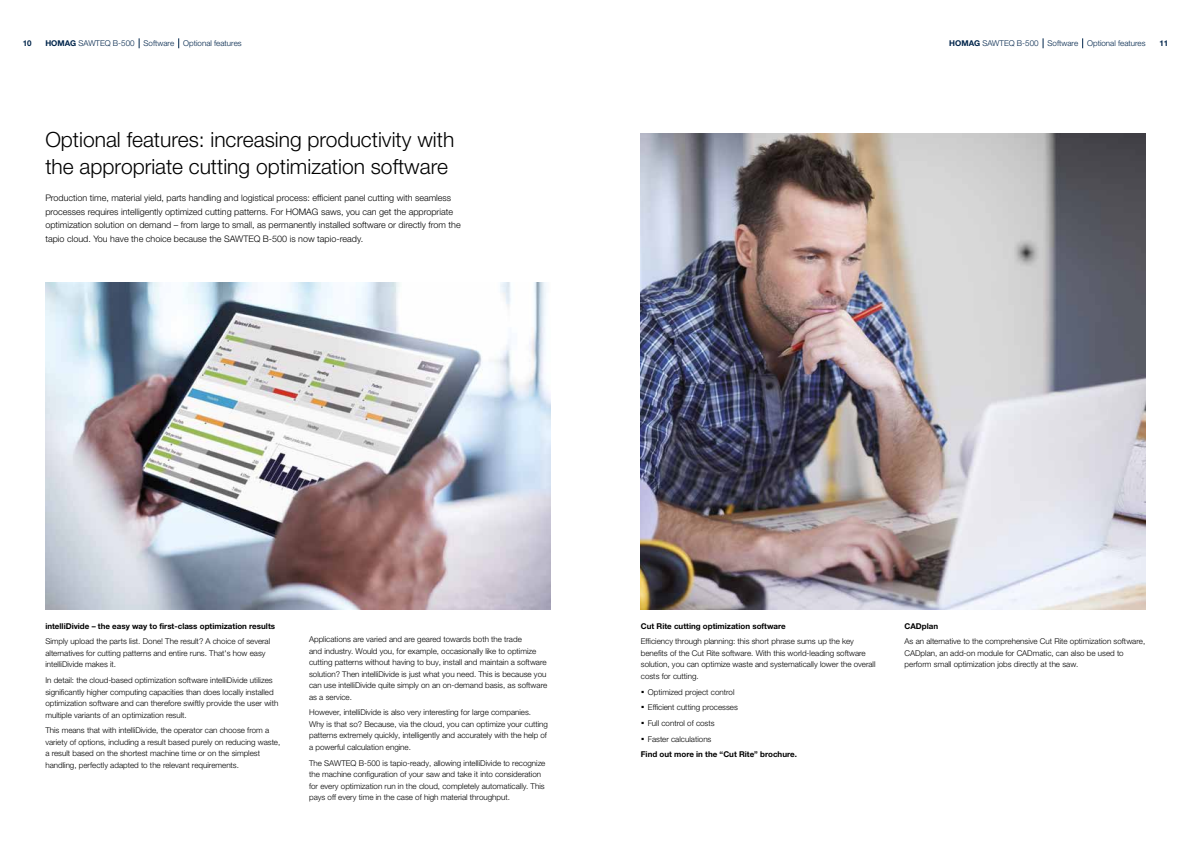
<style>
.page{position:relative;width:1191px;height:842px;background:#fff}
.page>*{position:absolute;margin:0;border:0;box-sizing:border-box;transform-origin:0 0}
.t1{font:300 21px/27.2px "Helvetica Neue LTW1 G";color:#000}
.t2{font:300 9px/13.6px "Helvetica Neue LTW1 G";color:#000}
.t3{font:300 8px/11.5px "Helvetica Neue LTW1 G";color:#000}
.t4{font:700 8px "Helvetica Neue LTW1 G";color:#000}
.t5{font:300 8px "Helvetica Neue LTW1 G";color:#00254b}
.t6{font:700 8px "Helvetica Neue LTW1 G";color:#00254b}
.s1{font-weight:700}
.s2{font-weight:700;font-size:14px}
</style>
<div class="page">
<img style="left:45px;top:283px;width:505px;height:326px">
<img style="left:641px;top:133px;width:504px;height:476px">
<p class="t6" style="left:23px;top:39px;width:10px">10</p>
<p class="t5" style="left:45px;top:39px;width:198px"><span class="s1">HOMAG</span> SAWTEQ B-500 Software Optional features</p>
<p class="t5" style="left:949px;top:39px;width:198px"><span class="s1">HOMAG</span> SAWTEQ B-500 Software Optional features</p>
<p class="t6" style="left:1159px;top:39px;width:10px">11</p>
<h1 class="t1" style="left:45px;top:126px;width:410px">Optional features: increasing productivity with the appropriate cutting optimization software</h1>
<p class="t2" style="left:45px;top:191px;width:417px">Production time, material yield, parts handling and logistical process: efficient panel cutting with seamless processes requires intelligently optimized cutting patterns. For HOMAG saws, you can get the appropriate optimization solution on demand – from large to small, as permanently installed software or directly from the tapio cloud. You have the choice because the SAWTEQ B-500 is now tapio-ready.</p>
<p class="t4" style="left:45px;top:621px;width:231px">intelliDivide – the easy way to first-class optimization results</p>
<p class="t3" style="left:45px;top:636px;width:226px">Simply upload the parts list. Done! The result? A choice of several alternatives for cutting patterns and entire runs. That's how easy intelliDivide makes it.</p>
<p class="t3" style="left:45px;top:674px;width:234px">In detail: the cloud-based optimization software intelliDivide utilizes significantly higher computing capacities than does locally installed optimization software and can therefore swiftly provide the user with multiple variants of an optimization result.</p>
<p class="t3" style="left:45px;top:725px;width:236px">This means that with intelliDivide, the operator can choose from a variety of options, including a result based purely on reducing waste, a result based on the shortest machine time or on the simplest handling, perfectly adapted to the relevant requirements.</p>
<p class="t3" style="left:309px;top:633px;width:240px">Applications are varied and are geared towards both the trade<br>and industry. Would you, for example, occasionally like to optimize cutting patterns without having to buy, install and maintain a software solution? Then intelliDivide is just what you need. This is because you can use intelliDivide quite simply on an on-demand basis, as software as a service.</p>
<p class="t3" style="left:309px;top:707px;width:240px">However, intelliDivide is also very interesting for large companies.<br>Why is that so? Because, via the cloud, you can optimize your cutting patterns extremely quickly, intelligently and accurately with the help of a powerful calculation engine.</p>
<p class="t3" style="left:309px;top:757px;width:238px">The SAWTEQ B-500 is tapio-ready, allowing intelliDivide to recognize the machine configuration of your saw and take it into consideration for every optimization run in the cloud, completely automatically. This pays off every time in the case of high material throughput.</p>
<p class="t4" style="left:641px;top:621px;width:146px">Cut Rite cutting optimization software</p>
<p class="t3" style="left:641px;top:636px;width:236px">Efficiency through planning: this short phrase sums up the key benefits of the Cut Rite software. With this world-leading software solution, you can optimize waste and systematically lower the overall costs for cutting.</p>
<p class="t3" style="left:641px;top:684px;width:158px;line-height:15.6px"><span class="s2">·</span> Optimized project control<br><span class="s2">·</span> Efficient cutting processes<br><span class="s2">·</span> Full control of costs<br><span class="s2">·</span> Faster calculations<br><span class="s1">Find out more in the “Cut Rite” brochure.</span></p>
<p class="t4" style="left:904px;top:621px;width:35px">CADplan</p>
<p class="t3" style="left:904px;top:636px;width:242px">As an alternative to the comprehensive Cut Rite optimization software,<br>CADplan, an add-on module for CADmatic, can also be used to perform small optimization jobs directly at the saw.</p>
</div>
